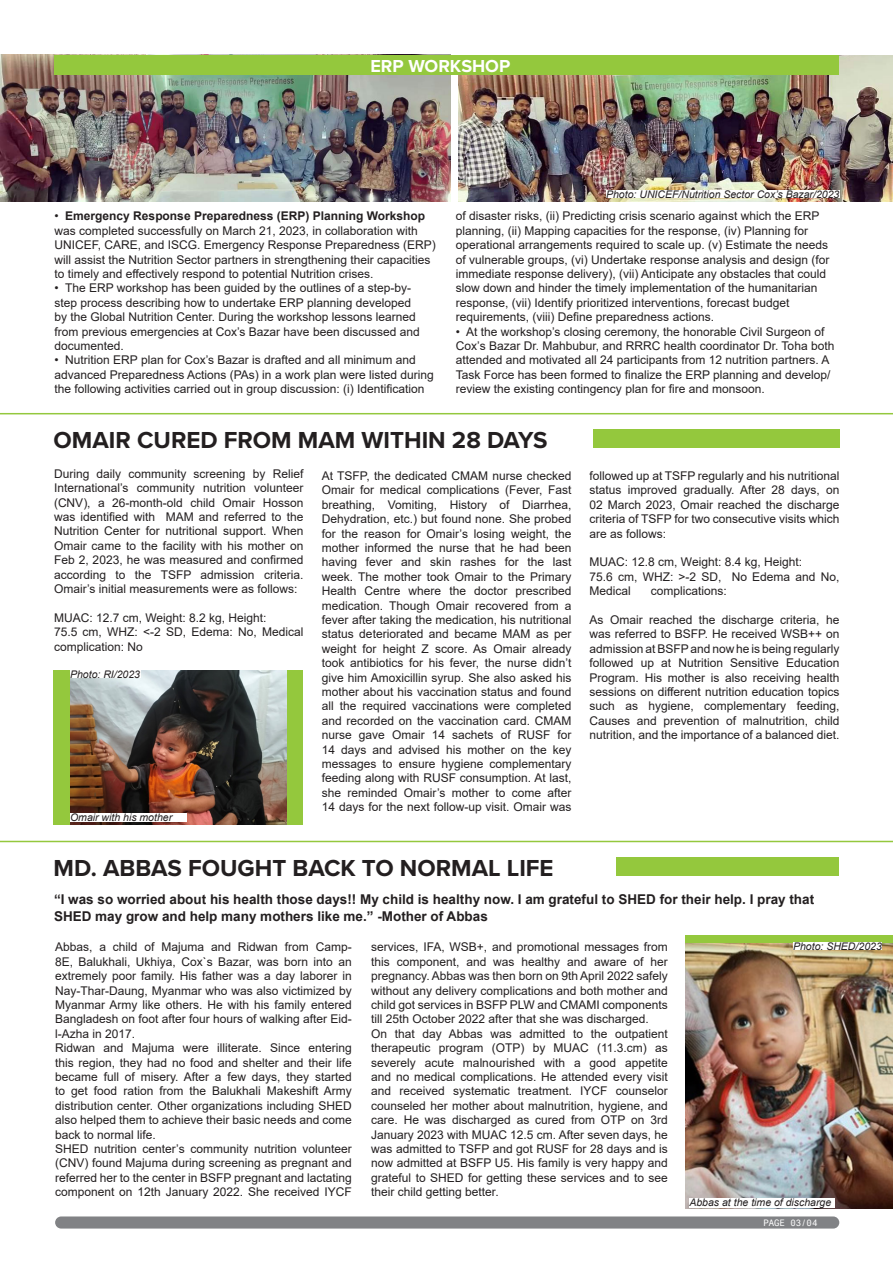
<style>
.page{position:relative;width:893px;height:1263px;background:#fff}
.page>*{position:absolute;margin:0;border:0;box-sizing:border-box;transform-origin:0 0}
.t1{font:700 24px "Proxima Nova";color:#231f20}
.t2{font:700 18px "Proxima Nova";color:#fff}
.t3{font:700 13.5px/16.2px "Arial";color:#231f20}
.t4{font:12px/14.4px "Arial";color:#231f20;text-align:justify}
.t5{font:italic 10.5px "Arial";color:#231f20}
.t6{font:9px "Arialmonospacedfor SAP";color:#fff}
.s1{font-weight:700}
</style>
<div class="page">
<div style="left:54px;top:670px;width:249px;height:155px;background:#94c83d"></div>
<img style="left:0;top:55px;width:451px;height:146px">
<img style="left:458px;top:55px;width:435px;height:146px">
<div style="left:54px;top:55px;width:785px;height:20px;background:#94c83d"></div>
<img style="left:70px;top:670px;width:217px;height:155px">
<div style="left:55px;top:1216px;width:784px;height:12px;background:#818285;border-radius:6px"></div>
<div style="left:593px;top:429px;width:246px;height:19px;background:#94c83d"></div>
<div style="left:70px;top:813px;width:117px;height:9px;background:#fff"></div>
<hr style="left:0;top:413px;width:893px;height:1px;background:#94c83d">
<hr style="left:0;top:841px;width:893px;height:1px;background:#94c83d">
<div style="left:616px;top:857px;width:223px;height:19px;background:#94c83d"></div>
<img style="left:685px;top:943px;width:208px;height:266px">
<div style="left:689px;top:1198px;width:146px;height:9px;background:#fff"></div>
<div style="left:685px;top:935px;width:208px;height:8px;background:#94c83d"></div>
<div style="left:606px;top:190px;width:233px;height:8px;background:#fff"></div>
<div style="left:793px;top:943px;width:89px;height:7px;background:#fff"></div>
<div style="left:70px;top:670px;width:70px;height:8px;background:#fff"></div>
<p class="t2" style="left:370px;top:52px;width:141px">ERP WORKSHOP</p>
<p class="t5" style="left:606px;top:187px;width:235px">Photo: UNICEF/Nutrition Sector Cox’s Bazar/2023</p>
<p class="t4" style="left:456px;top:209px;width:375px;text-align:left">of disaster risks, (ii) Predicting crisis scenario against which the ERP planning, (ii) Mapping capacities for the response, (iv) Planning for operational arrangements required to scale up. (v) Estimate the needs of vulnerable groups, (vi) Undertake response analysis and design (for immediate response delivery), (vii) Anticipate any obstacles that could slow down and hinder the timely implementation of the humanitarian response, (vii) Identify prioritized interventions, forecast budget requirements, (viii) Define preparedness actions.</p>
<p class="t4" style="left:456px;top:324px;width:380px;text-align:left">• At the workshop’s closing ceremony, the honorable Civil Surgeon of Cox’s Bazar Dr. Mahbubur, and RRRC health coordinator Dr. Toha both attended and motivated all 24 participants from 12 nutrition partners. A Task Force has been formed to finalize the ERP planning and develop/ review the existing contingency plan for fire and monsoon.</p>
<p class="t1" style="left:54px;top:422px;width:496px">OMAIR CURED FROM MAM WITHIN 28 DAYS</p>
<p class="t4" style="left:54px;top:466px;width:251px">During daily community screening by Relief International’s community nutrition volunteer (CNV), a 26-month-old child Omair Hosson was identified with MAM and referred to the Nutrition Center for nutritional support. When Omair came to the facility with his mother on Feb 2, 2023, he was measured and confirmed according to the TSFP admission criteria.<br>Omair’s initial measurements were as follows:</p>
<p class="t4" style="left:54px;top:610px;width:214px">MUAC: 12.7 cm, Weight: 8.2 kg, Height:</p>
<p class="t4" style="left:54px;top:625px;width:251px">75.5 cm, WHZ: &lt;-2 SD, Edema: No, Medical complication: No</p>
<p class="t4" style="left:54px;top:209px;width:383px;text-align:left">• <span class="s1">Emergency Response Preparedness (ERP) Planning Workshop </span>was completed successfully on March 21, 2023, in collaboration with UNICEF, CARE, and ISCG. Emergency Response Preparedness (ERP) will assist the Nutrition Sector partners in strengthening their capacities to timely and effectively respond to potential Nutrition crises.</p>
<p class="t4" style="left:54px;top:281px;width:367px;text-align:left">• The ERP workshop has been guided by the outlines of a step-by&shy;step process describing how to undertake ERP planning developed by the Global Nutrition Center. During the workshop lessons learned from previous emergencies at Cox’s Bazar have been discussed and documented.</p>
<p class="t4" style="left:54px;top:353px;width:381px;text-align:left">• Nutrition ERP plan for Cox’s Bazar is drafted and all minimum and advanced Preparedness Actions (PAs) in a work plan were listed during the following activities carried out in group discussion: (i) Identification</p>
<p class="t4" style="left:322px;top:468px;width:251px">At TSFP, the dedicated CMAM nurse checked Omair for medical complications (Fever, Fast breathing, Vomiting, History of Diarrhea, Dehydration, etc.) but found none. She probed for the reason for Omair’s losing weight, the mother informed the nurse that he had been having fever and skin rashes for the last week. The mother took Omair to the Primary Health Centre where the doctor prescribed medication. Though Omair recovered from a fever after taking the medication, his nutritional status deteriorated and became MAM as per weight for height Z score. As Omair already took antibiotics for his fever, the nurse didn’t give him Amoxicillin syrup. She also asked his mother about his vaccination status and found all the required vaccinations were completed and recorded on the vaccination card. CMAM nurse gave Omair 14 sachets of RUSF for 14 days and advised his mother on the key messages to ensure hygiene complementary feeding along with RUSF consumption. At last, she reminded Omair’s mother to come after 14 days for the next follow-up visit. Omair was</p>
<p class="t4" style="left:590px;top:468px;width:251px">followed up at TSFP regularly and his nutritional status improved gradually. After 28 days, on 02 March 2023, Omair reached the discharge criteria of TSFP for two consecutive visits which are as follows:</p>
<p class="t4" style="left:590px;top:555px;width:214px">MUAC: 12.8 cm, Weight: 8.4 kg, Height:</p>
<p class="t4" style="left:590px;top:569px;width:251px">75.6 cm, WHZ: &gt;-2 SD, No Edema and No,<br>Medical</p>
<p class="t4" style="left:651px;top:584px;width:78px">complications:</p>
<p class="t4" style="left:590px;top:612px;width:251px">As Omair reached the discharge criteria, he was referred to BSFP. He received WSB++ on admission at BSFP and now he is being regularly followed up at Nutrition Sensitive Education Program. His mother is also receiving health sessions on different nutrition education topics such as hygiene, complementary feeding, Causes and prevention of malnutrition, child nutrition, and the importance of a balanced diet.</p>
<p class="t5" style="left:70px;top:668px;width:72px">Photo: RI/2023</p>
<p class="t5" style="left:70px;top:810px;width:104px">Omair with his mother</p>
<p class="t1" style="left:54px;top:850px;width:502px">MD. ABBAS FOUGHT BACK TO NORMAL LIFE</p>
<p class="t3" style="left:54px;top:892px;width:762px">“I was so worried about his health those days!! My child is healthy now. I am grateful to SHED for their help. I pray that<br>SHED may grow and help many mothers like me.” -Mother of Abbas</p>
<p class="t4" style="left:55px;top:940px;width:298px">Abbas, a child of Majuma and Ridwan from Camp-8E, Balukhali, Ukhiya, Cox`s Bazar, was born into an extremely poor family. His father was a day laborer in Nay-Thar-Daung, Myanmar who was also victimized by Myanmar Army like others. He with his family entered Bangladesh on foot after four hours of walking after Eid&shy;l-Azha in 2017.</p>
<p class="t4" style="left:55px;top:1041px;width:298px">Ridwan and Majuma were illiterate. Since entering this region, they had no food and shelter and their life became full of misery. After a few days, they started to get food ration from the Balukhali Makeshift Army distribution center. Other organizations including SHED also helped them to achieve their basic needs and come back to normal life.</p>
<p class="t4" style="left:55px;top:1141px;width:298px">SHED nutrition center’s community nutrition volunteer (CNV) found Majuma during screening as pregnant and referred her to the center in BSFP pregnant and lactating component on 12th January 2022. She received IYCF</p>
<p class="t4" style="left:371px;top:940px;width:298px">services, IFA, WSB+, and promotional messages from this component, and was healthy and aware of her pregnancy. Abbas was then born on 9th April 2022 safely without any delivery complications and both mother and child got services in BSFP PLW and CMAMI components till 25th October 2022 after that she was discharged.</p>
<p class="t4" style="left:371px;top:1026px;width:298px">On that day Abbas was admitted to the outpatient therapeutic program (OTP) by MUAC (11.3.cm) as severely acute malnourished with a good appetite and no medical complications. He attended every visit and received systematic treatment. IYCF counselor counseled her mother about malnutrition, hygiene, and care. He was discharged as cured from OTP on 3rd January 2023 with MUAC 12.5 cm. After seven days, he was admitted to TSFP and got RUSF for 28 days and is now admitted at BSFP U5. His family is very happy and grateful to SHED for getting these services and to see their child getting better.</p>
<p class="t5" style="left:793px;top:940px;width:90px">Photo: SHED/2023</p>
<p class="t5" style="left:689px;top:1195px;width:143px">Abbas at the time of discharge</p>
<p class="t6" style="left:763px;top:1218px;width:56px">PAGE 03/04</p>
</div>
